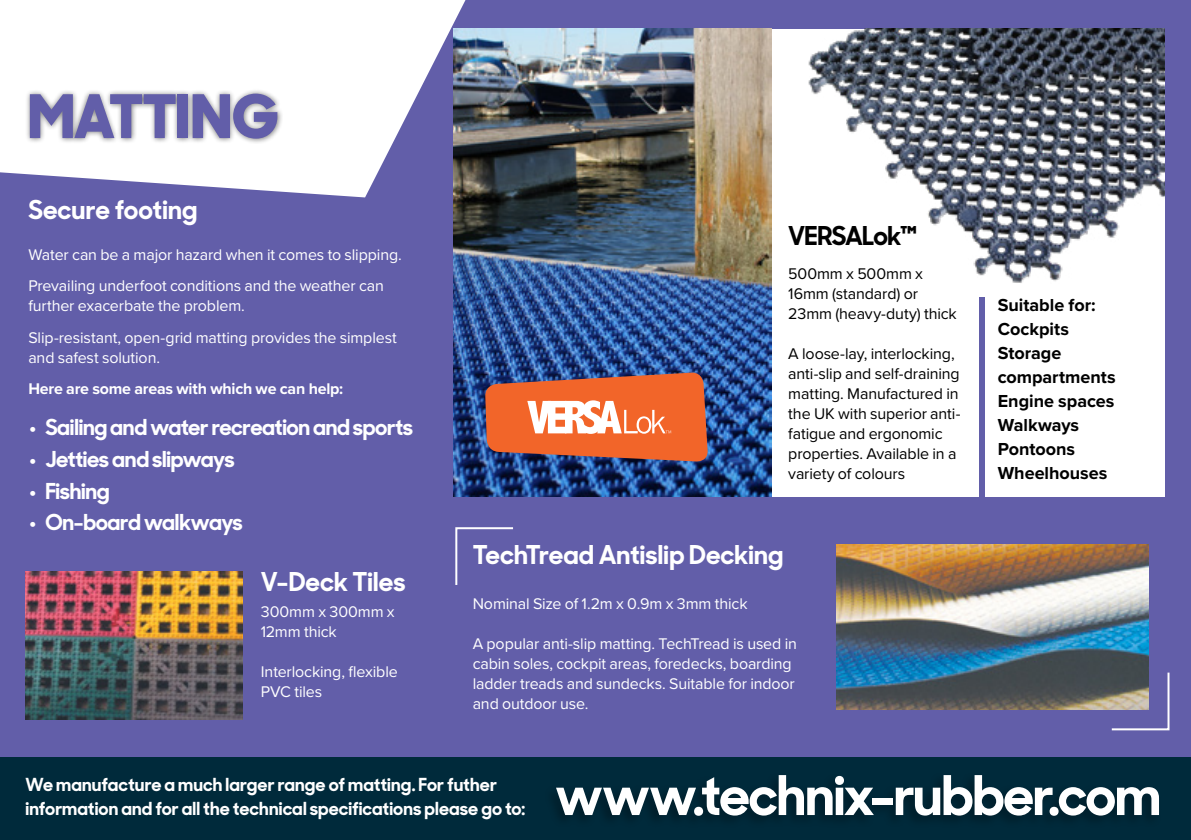
<style>
.page{position:relative;width:1191px;height:840px;background:#fff}
.page>*{position:absolute;margin:0;border:0;box-sizing:border-box;transform-origin:0 0}
.t1{font:800 60px "Sharp Sans No 1";letter-spacing:-.005em;color:#625ea9}
.t2{font:700 54.6px "Sharp Sans No 1";letter-spacing:-.02em;color:#fff}
.t3{font:700 26px "Sharp Sans No 1";color:#fff}
.t4{font:700 26px "Sharp Sans No 1";letter-spacing:-.035em;color:#000}
.t5{font:700 22px "Sharp Sans No 1";letter-spacing:-.015em;color:#fff}
.t6{font:700 18px/24px "Sharp Sans No 1";letter-spacing:.005em;color:#fff}
.t7{font:700 18px/24px "Proxima Nova";color:#000}
.t8{font:16px/20px "Proxima Nova";letter-spacing:-.01em;color:#fff}
.t9{font:16px/20px "Proxima Nova";letter-spacing:-.01em;color:#000}
.t10{font:700 16px "Proxima Nova";letter-spacing:-.015em;color:#fff}
</style>
<div class="page">
<div style="left:0;top:0;width:1191px;height:760px;background:#625ea9"></div>
<svg style="left:0;top:0;width:465px;height:197px;fill:#fff"></svg>
<div style="left:26px;top:89px;width:258px;height:55px;background:#000;opacity:.5"></div>
<div style="left:454px;top:29px;width:710px;height:467px;background:#fff"></div>
<img style="left:454px;top:29px;width:317px;height:467px">
<svg style="left:485px;top:372px;width:223px;height:90px;background:#d47351"></svg>
<img style="left:808px;top:29px;width:356px;height:254px">
<div style="left:979px;top:296px;width:5px;height:200px;background:#625ea9"></div>
<img style="left:836px;top:544px;width:312px;height:165px">
<svg style="left:455px;top:527px;width:58px;height:58px"></svg>
<svg style="left:1109px;top:670px;width:61px;height:61px"></svg>
<img style="left:26px;top:571px;width:216px;height:148px">
<div style="left:0;top:757px;width:1191px;height:82px;background:#002a3b"></div>
<div style="left:544px;top:771px;width:618px;height:57px;background:#002636"></div>
<h1 class="t1" style="left:28px;top:72px;width:251px">MATTING</h1>
<h3 class="t3" style="left:28px;top:188px;width:170px">Secure footing</h3>
<p class="t8" style="left:28px;top:239px;width:375px;line-height:31.4px">Water can be a major hazard when it comes to slipping.<br>Prevailing underfoot conditions and the weather can</p>
<p class="t8" style="left:28px;top:290px;width:370px;line-height:31.4px">further exacerbate the problem.<br>Slip-resistant, open-grid matting provides the simplest</p>
<p class="t8" style="left:28px;top:347px;width:133px">and safest solution.</p>
<p class="t10" style="left:28px;top:379px;width:316px">Here are some areas with which we can help:</p>
<h3 class="t5" style="left:28px;top:409px;width:386px">• Sailing and water recreation and sports</h3>
<h3 class="t5" style="left:28px;top:440px;width:208px">• Jetties and slipways</h3>
<h3 class="t5" style="left:28px;top:472px;width:83px">• Fishing</h3>
<h3 class="t5" style="left:28px;top:504px;width:216px">• On-board walkways</h3>
<h3 class="t3" style="left:261px;top:560px;width:146px">V-Deck Tiles</h3>
<p class="t8" style="left:261px;top:601px;width:135px">300mm x 300mm x<br>12mm thick</p>
<p class="t8" style="left:261px;top:661px;width:138px">Interlocking, flexible<br>PVC tiles</p>
<h3 class="t4" style="left:788px;top:214px;width:130px">VERSALok™</h3>
<p class="t9" style="left:788px;top:264px;width:170px">500mm x 500mm x<br>16mm (standard) or<br>23mm (heavy-duty) thick</p>
<p class="t9" style="left:788px;top:344px;width:174px">A loose-lay, interlocking, anti-slip and self-draining matting. Manufactured in the UK with superior anti&shy;fatigue and ergonomic properties. Available in a variety of colours</p>
<h3 class="t3" style="left:473px;top:532px;width:312px">TechTread Antislip Decking</h3>
<p class="t8" style="left:473px;top:594px;width:276px">Nominal Size of 1.2m x 0.9m x 3mm thick</p>
<p class="t8" style="left:473px;top:634px;width:326px">A popular anti-slip matting. TechTread is used in cabin soles, cockpit areas, foredecks, boarding ladder treads and sundecks. Suitable for indoor and outdoor use.</p>
<p class="t7" style="left:997px;top:293px;width:120px">Suitable for:<br>Cockpits<br>Storage compartments<br>Engine spaces<br>Walkways<br>Pontoons<br>Wheelhouses</p>
<p class="t6" style="left:26px;top:770px;width:501px">We manufacture a much larger range of matting. For futher information and for all the technical specifications please go to:</p>
<h2 class="t2" style="left:554px;top:749px;width:608px">www.technix-rubber.com</h2>
</div>
